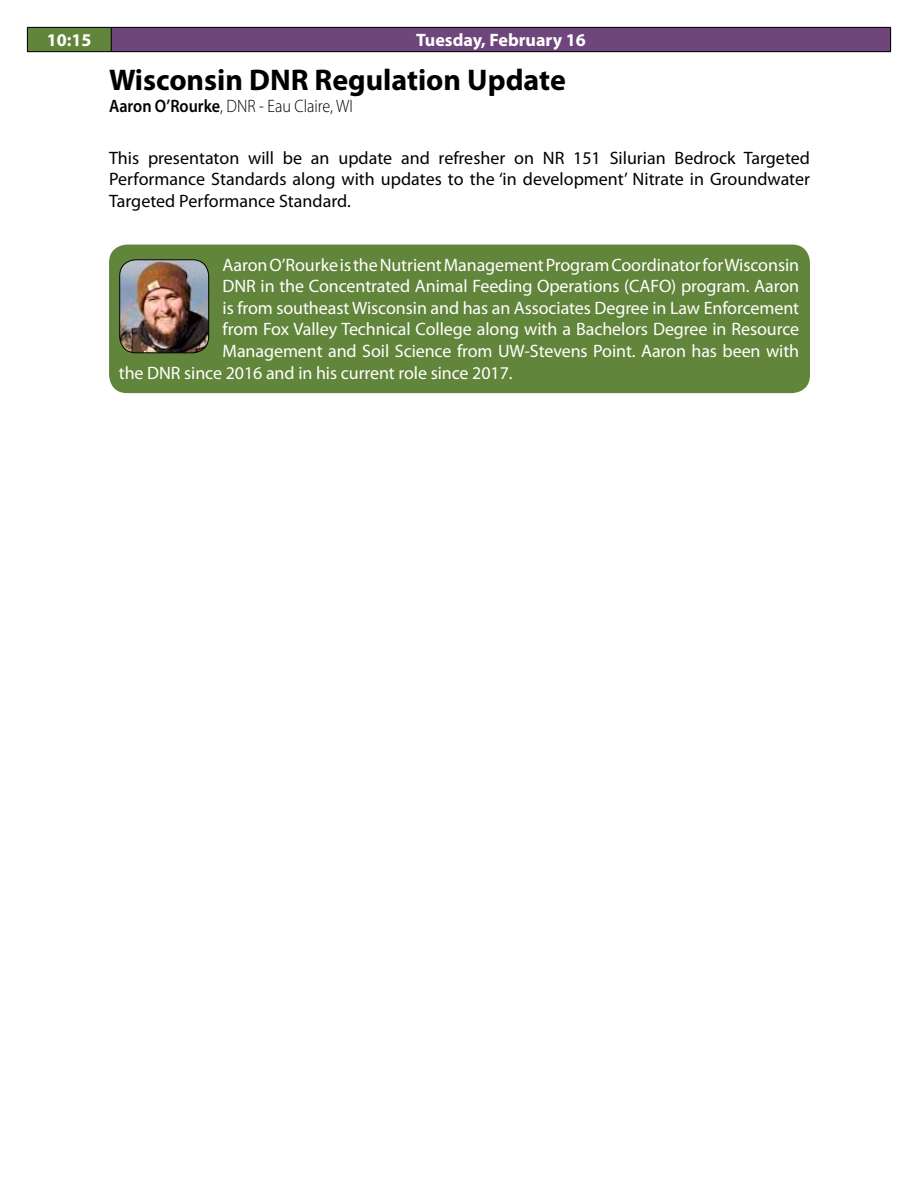
<style>
.page{position:relative;width:918px;height:1188px;background:#fff}
.page>*{position:absolute;margin:0;border:0;box-sizing:border-box;transform-origin:0 0}
.t1{font:700 30px "Myriad Pro";color:#000}
.t2{font:18px "Myriad Pro";letter-spacing:-.005em;color:#fff}
.t3{font:18px/21.6px "Myriad Pro";color:#000;text-align:justify}
.t4{font:300 18px "Myriad Pro";color:#000;scale:.9 1}
.t5{font:700 18px "Myriad Pro";color:#fff}
.s1{font-weight:600}
</style>
<div class="page">
<div style="left:27px;top:27px;width:84px;height:25px;background:#61853a"></div>
<div style="left:111px;top:27px;width:780px;height:25px;background:#6e467b"></div>
<hr style="left:27px;top:27px;width:84px;height:1px;background:#000">
<svg style="left:27px;top:28px;width:1px;height:23px"></svg>
<hr style="left:111px;top:27px;width:780px;height:1px;background:#000">
<svg style="left:111px;top:28px;width:1px;height:23px"></svg>
<svg style="left:890px;top:28px;width:1px;height:23px"></svg>
<hr style="left:27px;top:51px;width:84px;height:1px;background:#000">
<hr style="left:111px;top:51px;width:780px;height:1px;background:#000">
<div style="left:109px;top:245px;width:701px;height:148px;background:#61853a;border-radius:18px"></div>
<img style="left:121px;top:260px;width:88px;height:93px">
<div style="left:119px;top:259px;width:90px;height:94px;border:1px solid #000;border-radius:16px"></div>
<p class="t5" style="left:47px;top:28px;width:46px">10:15</p>
<p class="t5" style="left:416px;top:28px;width:171px">Tuesday, February 16</p>
<h1 class="t1" style="left:109px;top:60px;width:458px">Wisconsin DNR Regulation Update</h1>
<p class="t4" style="left:109px;top:96px;width:272px"><span class="s1">Aaron O’Rourke</span>, DNR - Eau Claire, WI</p>
<p class="t3" style="left:109px;top:146px;width:702px">This presentaton will be an update and refresher on NR 151 Silurian Bedrock Targeted Performance Standards along with updates to the ‘in development’ Nitrate in Groundwater Targeted Performance Standard.</p>
<p class="t2" style="left:223px;top:253px;width:578px">Aaron O’Rourke is the Nutrient Management Program Coordinator for Wisconsin</p>
<p class="t2" style="left:223px;top:275px;width:578px">DNR in the Concentrated Animal Feeding Operations (CAFO) program. Aaron</p>
<p class="t2" style="left:223px;top:297px;width:578px">is from southeast Wisconsin and has an Associates Degree in Law Enforcement</p>
<p class="t2" style="left:223px;top:318px;width:578px">from Fox Valley Technical College along with a Bachelors Degree in Resource</p>
<p class="t2" style="left:223px;top:340px;width:578px">Management and Soil Science from UW-Stevens Point. Aaron has been with</p>
<p class="t2" style="left:119px;top:361px;width:395px">the DNR since 2016 and in his current role since 2017.</p>
</div>
